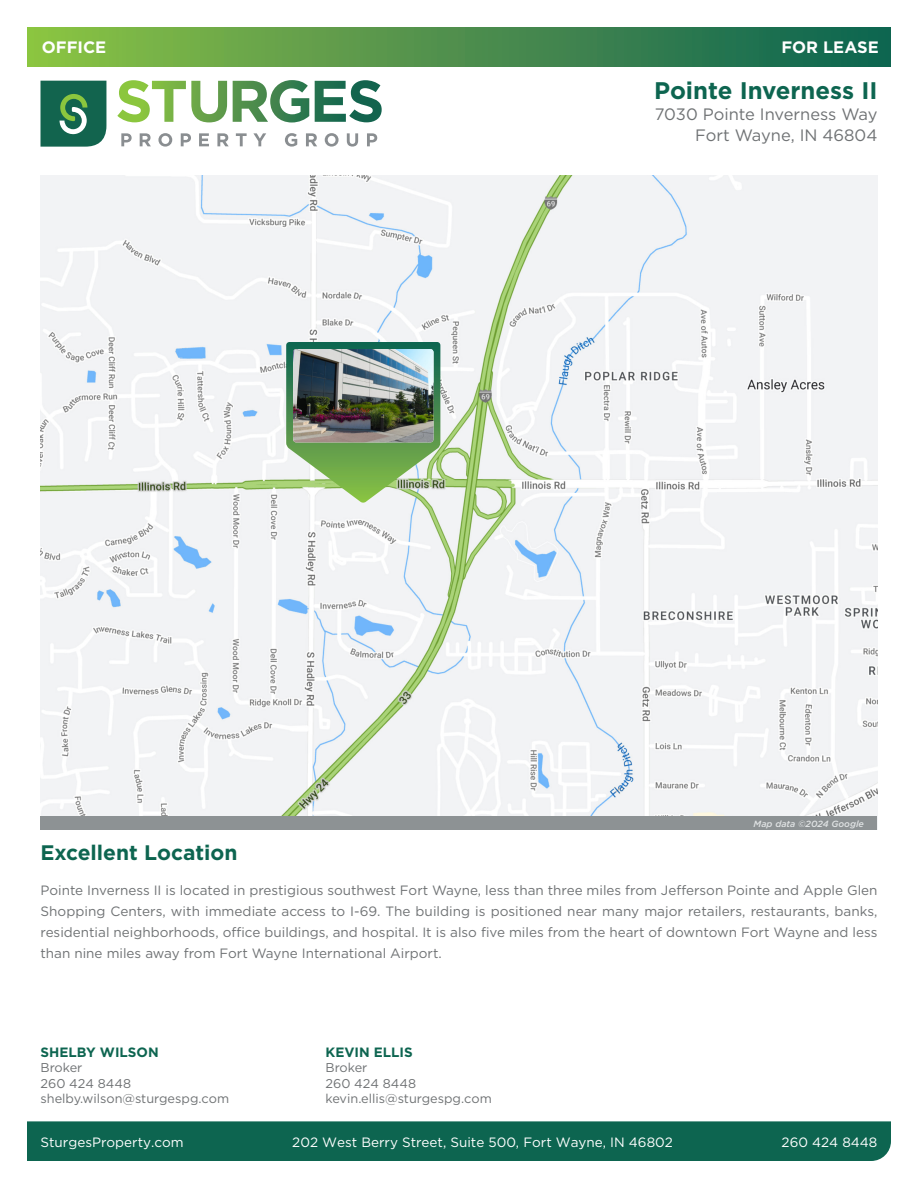
<style>
.page{position:relative;width:918px;height:1188px;background:#fff}
.page>*{position:absolute;margin:0;border:0;box-sizing:border-box;transform-origin:0 0}
.t1{font:700 24px "Gotham";color:#0d6550}
.Copy_-_Secondary_Paragraph{font:700 21px "Gotham";color:#0d6550}
.t2{font:16.5px/21px "Gotham";color:#6f7274;text-align:right}
.t3{font:700 16.5px "Gotham";color:#fff}
.Copy_-_Secondary_Paragraph-2{font:13.5px/21px "Gotham";color:#6f7274;text-align:justify}
.t4{font:13.5px "Gotham";color:#fff}
.t5{font:700 13.5px "Gotham";color:#0d6550}
.t6{font:12.75px/15.3px "Gotham";color:#6f7274}
.t7{font:italic 500 9px "Gotham";color:#e0e3e4}
</style>
<div class="page">
<div style="left:27px;top:1121px;width:864px;height:40px;background:#0d6550"></div>
<svg style="left:40px;top:81px;width:66px;height:66px;background:#2e775c"></svg>
<svg style="left:121px;top:133px;width:11px;height:13px"></svg>
<svg style="left:140px;top:133px;width:11px;height:13px"></svg>
<svg style="left:158px;top:133px;width:14px;height:14px"></svg>
<svg style="left:181px;top:133px;width:10px;height:13px"></svg>
<svg style="left:199px;top:133px;width:10px;height:13px"></svg>
<svg style="left:217px;top:133px;width:12px;height:13px"></svg>
<svg style="left:236px;top:133px;width:11px;height:13px"></svg>
<svg style="left:253px;top:133px;width:13px;height:13px"></svg>
<svg style="left:285px;top:133px;width:12px;height:14px"></svg>
<svg style="left:306px;top:133px;width:11px;height:13px"></svg>
<svg style="left:325px;top:133px;width:14px;height:14px"></svg>
<svg style="left:347px;top:133px;width:11px;height:14px"></svg>
<svg style="left:367px;top:133px;width:10px;height:13px"></svg>
<svg style="left:117px;top:80px;width:265px;height:43px"></svg>
<div style="left:27px;top:27px;width:864px;height:40px;background:linear-gradient(to right,#8dc145,#0d6153)"></div>
<img style="left:40px;top:176px;width:838px;height:640px">
<div style="left:40px;top:816px;width:838px;height:14px;background:#8d9294"></div>
<svg style="left:286px;top:342px;width:154px;height:161px"></svg>
<img style="left:293px;top:349px;width:141px;height:93px">
<p class="t3" style="left:42px;top:37px;width:66px">OFFICE</p>
<p class="t3" style="left:781px;top:37px;width:99px">FOR LEASE</p>
<h1 class="t1" style="left:654px;top:75px;width:225px">Pointe Inverness II</h1>
<p class="t2" style="left:655px;top:104px;width:224px">7030 Pointe Inverness Way<br>Fort Wayne, IN 46804</p>
<p class="t7" style="left:754px;top:818px;width:112px">Map data ©2024 Google</p>
<p class="Copy_-_Secondary_Paragraph" style="left:40px;top:839px;width:198px">Excellent Location</p>
<p class="Copy_-_Secondary_Paragraph-2" style="left:40px;top:879px;width:839px">Pointe Inverness II is located in prestigious southwest Fort Wayne, less than three miles from Jefferson Pointe and Apple Glen Shopping Centers, with immediate access to I-69. The building is positioned near many major retailers, restaurants, banks, residential neighborhoods, office buildings, and hospital. It is also five miles from the heart of downtown Fort Wayne and less than nine miles away from Fort Wayne International Airport.</p>
<p class="t5" style="left:40px;top:1043px;width:120px">SHELBY WILSON</p>
<p class="t6" style="left:40px;top:1060px;width:190px">Broker<br>260 424 8448 shelby.wilson@sturgespg.com</p>
<p class="t5" style="left:326px;top:1043px;width:89px">KEVIN ELLIS</p>
<p class="t6" style="left:326px;top:1060px;width:168px">Broker<br>260 424 8448 kevin.ellis@sturgespg.com</p>
<p class="t4" style="left:40px;top:1133px;width:145px">SturgesProperty.com</p>
<p class="t4" style="left:292px;top:1133px;width:382px">202 West Berry Street, Suite 500, Fort Wayne, IN 46802</p>
<p class="t4" style="left:782px;top:1133px;width:97px">260 424 8448</p>
</div>
